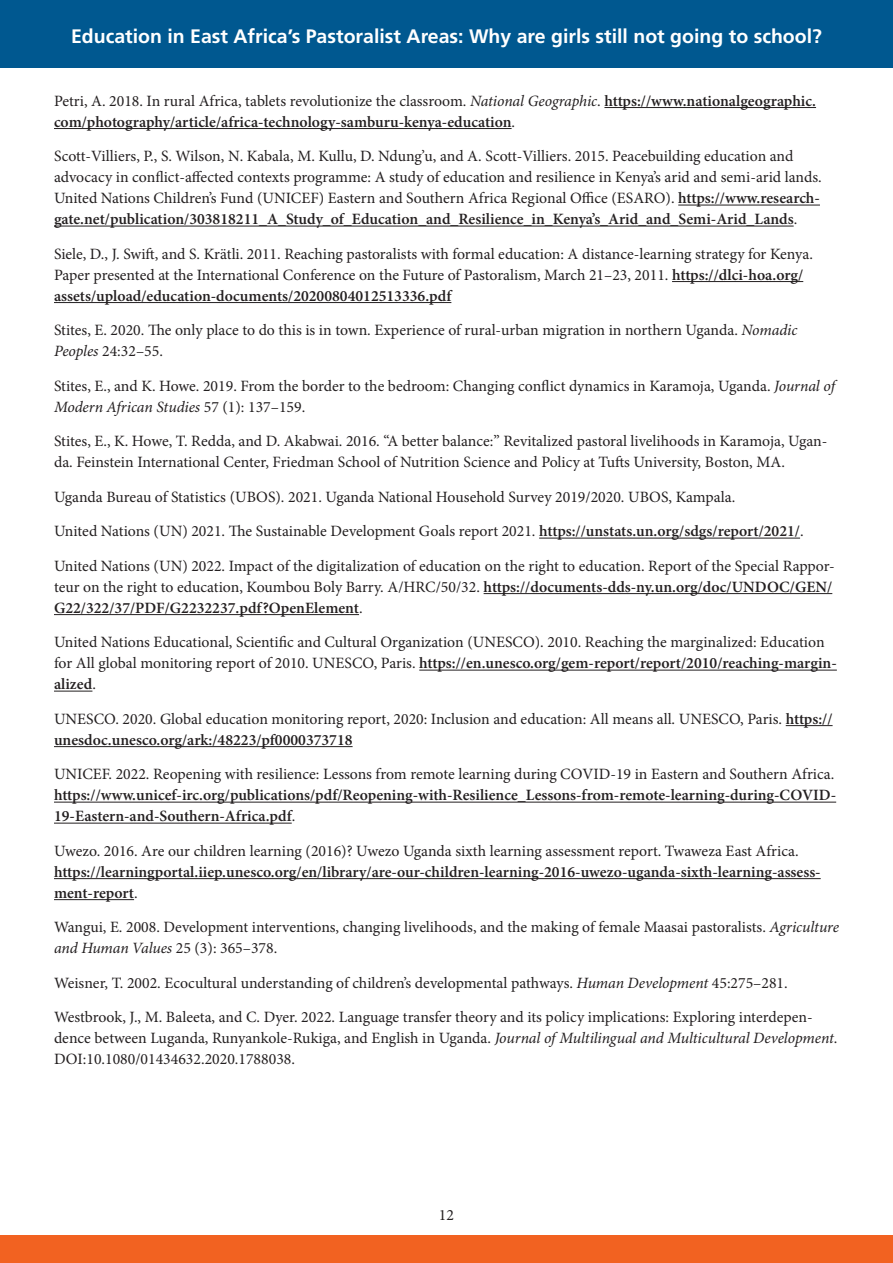
<style>
.page{position:relative;width:893px;height:1263px;background:#fff}
.page>*{position:absolute;margin:0;border:0;box-sizing:border-box;transform-origin:0 0}
.t1{font:700 19.5px "Frutiger";color:#fff}
.t2{font:15.75px/21px "Minion Pro";color:#231f20}
.t3{font:600 15.75px/21px "Minion Pro";color:#231f20}
.s1{font-weight:400}
.s2{font-weight:400;font-style:italic}
.s3{font-weight:600}
.s4{font-style:italic}
</style>
<div class="page">
<div style="left:0;top:1236px;width:893px;height:27px;background:#f26221"></div>
<div style="left:0;top:0;width:893px;height:68px;background:#005890"></div>
<hr style="left:604px;top:107px;width:212px;height:1px;background:#231f20">
<hr style="left:54px;top:128px;width:458px;height:1px;background:#231f20">
<hr style="left:678px;top:205px;width:142px;height:1px;background:#231f20">
<hr style="left:54px;top:226px;width:740px;height:1px;background:#231f20">
<hr style="left:672px;top:281px;width:131px;height:1px;background:#231f20">
<hr style="left:54px;top:302px;width:397px;height:1px;background:#231f20">
<hr style="left:539px;top:538px;width:261px;height:1px;background:#231f20">
<hr style="left:484px;top:593px;width:348px;height:1px;background:#231f20">
<hr style="left:54px;top:614px;width:305px;height:1px;background:#231f20">
<hr style="left:419px;top:670px;width:418px;height:1px;background:#231f20">
<hr style="left:54px;top:691px;width:38px;height:1px;background:#231f20">
<hr style="left:786px;top:725px;width:47px;height:1px;background:#231f20">
<hr style="left:54px;top:746px;width:299px;height:1px;background:#231f20">
<hr style="left:54px;top:802px;width:782px;height:1px;background:#231f20">
<hr style="left:54px;top:823px;width:238px;height:1px;background:#231f20">
<hr style="left:54px;top:878px;width:767px;height:1px;background:#231f20">
<hr style="left:54px;top:899px;width:80px;height:1px;background:#231f20">
<p class="t1" style="left:71px;top:25px;width:752px">Education in East Africa’s Pastoralist Areas: Why are girls still not going to school?</p>
<p class="t3" style="left:54px;top:90px;width:763px"><span class="s1">Petri, A. 2018. In rural Africa, tablets revolutionize the classroom.</span> <span class="s2">National Geographic</span><span class="s1">.</span> https://www.nationalgeographic. com/photography/article/africa-technology-samburu-kenya-education<span class="s1">.</span></p>
<p class="t2" style="left:54px;top:146px;width:769px">Scott-Villiers, P., S. Wilson, N. Kabala, M. Kullu, D. Ndung’u, and A. Scott-Villiers. 2015. Peacebuilding education and advocacy in conflict-affected contexts programme: A study of education and resilience in Kenya’s arid and semi-arid lands.<br>United Nations Children’s Fund (UNICEF) Eastern and Southern Africa Regional Office (ESARO). <span class="s3">https://www.research&shy;gate.net/publication/303818211_A_Study_of_Education_and_Resilience_in_Kenya’s_Arid_and_Semi-Arid_Lands</span>.</p>
<p class="t2" style="left:54px;top:243px;width:760px">Siele, D., J. Swift, and S. Krätli. 2011. Reaching pastoralists with formal education: A distance-learning strategy for Kenya.<br>Paper presented at the International Conference on the Future of Pastoralism, March 21–23, 2011. <span class="s3">https://dlci-hoa.org/ assets/upload/education-documents/20200804012513336.pdf</span></p>
<p class="t2" style="left:54px;top:320px;width:745px">Stites, E. 2020. The only place to do this is in town. Experience of rural-urban migration in northern Uganda. <span class="s4">Nomadic<br>Peoples</span> 24:32–55.</p>
<p class="t2" style="left:54px;top:375px;width:782px">Stites, E., and K. Howe. 2019. From the border to the bedroom: Changing conflict dynamics in Karamoja, Uganda. <span class="s4">Journal of<br>Modern African Studies</span> 57 (1): 137–159.</p>
<p class="t2" style="left:54px;top:431px;width:775px">Stites, E., K. Howe, T. Redda, and D. Akabwai. 2016. “A better balance:” Revitalized pastoral livelihoods in Karamoja, Ugan&shy;da. Feinstein International Center, Friedman School of Nutrition Science and Policy at Tufts University, Boston, MA.</p>
<p class="t2" style="left:54px;top:486px;width:683px">Uganda Bureau of Statistics (UBOS). 2021. Uganda National Household Survey 2019/2020. UBOS, Kampala.</p>
<p class="t2" style="left:54px;top:521px;width:751px">United Nations (UN) 2021. The Sustainable Development Goals report 2021. <span class="s3">https://unstats.un.org/sdgs/report/2021/</span>.</p>
<p class="t2" style="left:54px;top:555px;width:782px">United Nations (UN) 2022. Impact of the digitalization of education on the right to education. Report of the Special Rappor&shy;teur on the right to education, Koumbou Boly Barry. A/HRC/50/32. <span class="s3">https://documents-dds-ny.un.org/doc/UNDOC/GEN/<br>G22/322/37/PDF/G2232237.pdf?OpenElement</span>.</p>
<p class="t2" style="left:54px;top:632px;width:784px">United Nations Educational, Scientific and Cultural Organization (UNESCO). 2010. Reaching the marginalized: Education for All global monitoring report of 2010. UNESCO, Paris. <span class="s3">https://en.unesco.org/gem-report/report/2010/reaching-margin&shy;alized</span>.</p>
<p class="t2" style="left:54px;top:708px;width:780px">UNESCO. 2020. Global education monitoring report, 2020: Inclusion and education: All means all. UNESCO, Paris. <span class="s3">https:// unesdoc.unesco.org/ark:/48223/pf0000373718</span></p>
<p class="t3" style="left:54px;top:764px;width:784px;text-align:justify"><span class="s1">UNICEF. 2022. Reopening with resilience: Lessons from remote learning during COVID-19 in Eastern and Southern Africa. </span>https://www.unicef-irc.org/publications/pdf/Reopening-with-Resilience_Lessons-from-remote-learning-during-COVID-19-Eastern-and-Southern-Africa.pdf<span class="s1">.</span></p>
<p class="t3" style="left:54px;top:840px;width:768px"><span class="s1">Uwezo. 2016. Are our children learning (2016)? Uwezo Uganda sixth learning assessment report. Twaweza East Africa. </span>https://learningportal.iiep.unesco.org/en/library/are-our-children-learning-2016-uwezo-uganda-sixth-learning-assess&shy;ment-report<span class="s1">.</span></p>
<p class="t2" style="left:54px;top:917px;width:786px">Wangui, E. 2008. Development interventions, changing livelihoods, and the making of female Maasai pastoralists. <span class="s4">Agriculture and Human Values</span> 25 (3): 365–378.</p>
<p class="t2" style="left:54px;top:972px;width:735px">Weisner, T. 2002. Ecocultural understanding of children’s developmental pathways. <span class="s4">Human Development</span> 45:275–281.</p>
<p class="t2" style="left:54px;top:1007px;width:785px">Westbrook, J., M. Baleeta, and C. Dyer. 2022. Language transfer theory and its policy implications: Exploring interdepen&shy;dence between Luganda, Runyankole-Rukiga, and English in Uganda. <span class="s4">Journal of Multilingual and Multicultural Development</span>.<br>DOI:10.1080/01434632.2020.1788038.</p>
<p class="t2" style="left:439px;top:1205px;width:17px">12</p>
</div>
